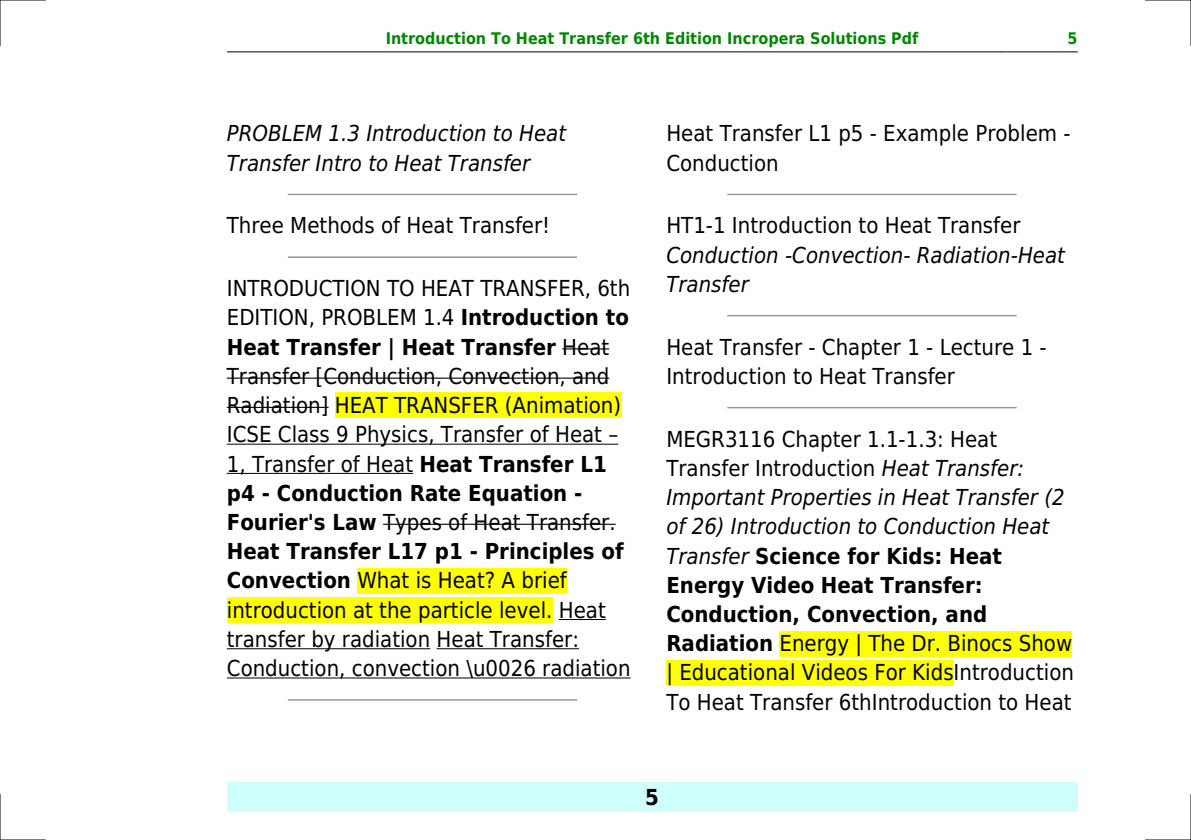
<style>
.page{position:relative;width:1191px;height:840px;background:#fff}
.page>*{position:absolute;margin:0;border:0;box-sizing:border-box;transform-origin:0 0}
.t1{font:22px/29.2px "DejaVu Sans Condensed";color:#000}
.t2{font:italic 22px/29.2px "DejaVu Sans Condensed";color:#000}
.t3{font:700 22px "DejaVu Sans Condensed";color:#000}
.t4{font:700 16px "DejaVu Sans Condensed";color:#080}
.s1{font-weight:700}
.s2{font-style:italic}
</style>
<div class="page">
<hr style="left:227px;top:51px;width:76px;height:1px;background:#000">
<hr style="left:304px;top:51px;width:696px;height:1px;background:#000">
<hr style="left:1001px;top:51px;width:76px;height:1px;background:#000">
<div style="left:227px;top:782px;width:850px;height:29px;background:#cffffc"></div>
<hr style="left:288px;top:193px;width:288px;height:2px;background:#999">
<hr style="left:288px;top:256px;width:288px;height:2px;background:#999">
<hr style="left:562px;top:348px;width:47px;height:1px;background:#000">
<hr style="left:227px;top:377px;width:382px;height:1px;background:#000">
<hr style="left:227px;top:406px;width:101px;height:1px;background:#000">
<div style="left:335px;top:392px;width:286px;height:26px;background:#ff0"></div>
<hr style="left:227px;top:443px;width:391px;height:1px;background:#000">
<hr style="left:227px;top:472px;width:186px;height:1px;background:#000">
<hr style="left:383px;top:523px;width:233px;height:1px;background:#000">
<div style="left:357px;top:567px;width:210px;height:26px;background:#ff0"></div>
<div style="left:227px;top:597px;width:325px;height:25px;background:#ff0"></div>
<hr style="left:559px;top:618px;width:47px;height:1px;background:#000">
<hr style="left:227px;top:648px;width:203px;height:1px;background:#000">
<hr style="left:436px;top:648px;width:143px;height:1px;background:#000">
<hr style="left:227px;top:677px;width:403px;height:1px;background:#000">
<hr style="left:288px;top:698px;width:288px;height:2px;background:#999">
<hr style="left:728px;top:193px;width:288px;height:2px;background:#999">
<hr style="left:728px;top:315px;width:288px;height:1px;background:#999">
<hr style="left:728px;top:406px;width:288px;height:2px;background:#999">
<div style="left:779px;top:630px;width:293px;height:26px;background:#ff0"></div>
<div style="left:666px;top:659px;width:287px;height:26px;background:#ff0"></div>
<hr style="left:0;top:0;width:45px;height:1px;background:#000">
<hr style="left:1145px;top:0;width:46px;height:1px;background:#000">
<hr style="left:0;top:839px;width:45px;height:1px;background:#000">
<hr style="left:1145px;top:839px;width:46px;height:1px;background:#000">
<hr style="left:0;top:0;width:1px;height:45px;background:#000">
<hr style="left:0;top:794px;width:1px;height:45px;background:#000">
<hr style="left:1190px;top:0;width:1px;height:45px;background:#000">
<hr style="left:1190px;top:794px;width:1px;height:45px;background:#000">
<p class="t4" style="left:386px;top:29px;width:534px">Introduction To Heat Transfer 6th Edition Incropera Solutions Pdf</p>
<p class="t4" style="left:1067px;top:29px;width:12px">5</p>
<p class="t2" style="left:227px;top:119px;width:341px">PROBLEM 1.3 Introduction to Heat<br>Transfer Intro to Heat Transfer</p>
<p class="t1" style="left:227px;top:211px;width:325px">Three Methods of Heat Transfer!</p>
<p class="t1" style="left:227px;top:274px;width:405px">INTRODUCTION TO HEAT TRANSFER, 6th EDITION, PROBLEM 1.4 <span class="s1">Introduction to Heat Transfer | Heat Transfer</span> Heat Transfer [Conduction, Convection, and Radiation] HEAT TRANSFER (Animation)<br>ICSE Class 9 Physics, Transfer of Heat<br>1, Transfer of Heat <span class="s1">Heat Transfer L1 p4 - Conduction Rate Equation - Fourier's Law</span> Types of Heat Transfer.<br><span class="s1">Heat Transfer L17 p1 - Principles of Convection</span> What is Heat? A brief introduction at the particle level. Heat transfer by radiation Heat Transfer:<br>Conduction, convection \u0026 radiation</p>
<p class="t1" style="left:666px;top:119px;width:406px">Heat Transfer L1 p5 - Example Problem -<br>Conduction</p>
<p class="t1" style="left:666px;top:211px;width:356px">HT1-1 Introduction to Heat Transfer</p>
<p class="t2" style="left:666px;top:240px;width:400px">Conduction -Convection- Radiation-Heat<br>Transfer</p>
<p class="t1" style="left:666px;top:332px;width:382px">Heat Transfer - Chapter 1 - Lecture 1 -<br>Introduction to Heat Transfer</p>
<p class="t1" style="left:666px;top:424px;width:409px">MEGR3116 Chapter 1.1-1.3: Heat Transfer Introduction <span class="s2">Heat Transfer:<br>Important Properties in Heat Transfer (2 of 26) Introduction to Conduction Heat Transfer</span> <span class="s1">Science for Kids: Heat Energy Video Heat Transfer:<br>Conduction, Convection, and Radiation</span> Energy | The Dr. Binocs Show | Educational Videos For KidsIntroduction To Heat Transfer 6thIntroduction to Heat</p>
<p class="t3" style="left:645px;top:783px;width:15px">5</p>
</div>
